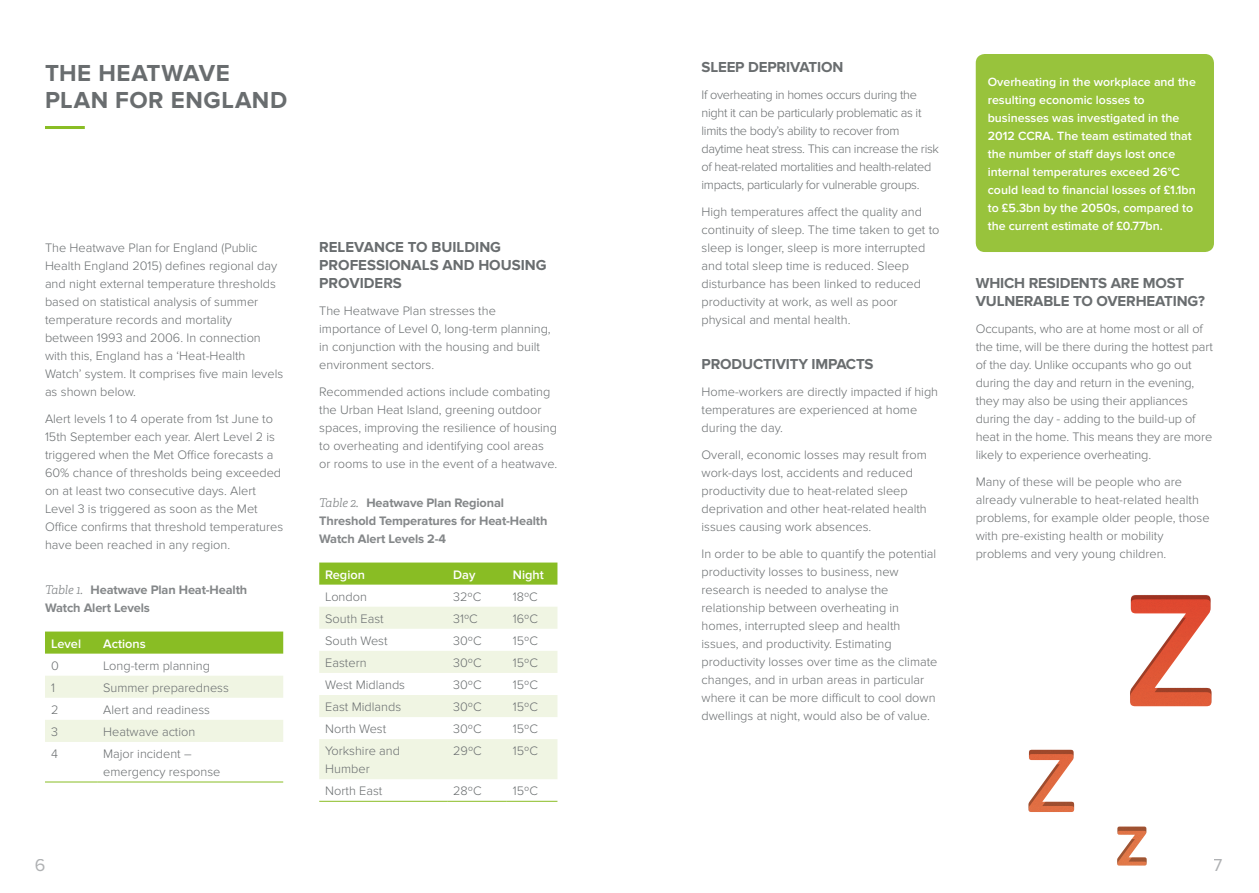
<style>
.page{position:relative;width:1259px;height:893px;background:#fff}
.page>*{position:absolute;margin:0;border:0;box-sizing:border-box;transform-origin:0 0}
.t1{font:700 24px/27px "Proxima Nova";letter-spacing:.02em;color:#696d6f}
.t2{font:18px "Proxima Nova";color:#afb1b3}
.t3{font:700 15px/18px "Proxima Nova";letter-spacing:-.01em;color:#696d6f}
.Body{font:300 12.75px/18px "Proxima Nova";color:#696d6f}
.Body-2{font:300 12.75px/18px "Proxima Nova";letter-spacing:-.025em;color:#696d6f}
.t4{font:700 12.75px/18px "Proxima Nova";letter-spacing:-.01em;color:#848789}
.Body-3{font:600 12.75px "Proxima Nova";color:#fff}
.Call_Out___Body{font:600 12.3px/18px "Proxima Nova";color:#fff}
.s1{font-family:"Adelle";font-weight:300;font-style:italic;font-size:12px}
</style>
<div class="page">
<div style="left:45px;top:632px;width:238px;height:22px;background:#89bd24"></div>
<svg style="left:45px;top:676px;width:238px;height:66px"></svg>
<hr style="left:45px;top:782px;width:52px;height:1px;background:#89bd24">
<hr style="left:97px;top:782px;width:186px;height:1px;background:#89bd24">
<svg style="left:319px;top:562px;width:238px;height:23px;background:#8dbf2c"></svg>
<svg style="left:319px;top:607px;width:238px;height:172px"></svg>
<hr style="left:319px;top:801px;width:128px;height:1px;background:#89bd24">
<hr style="left:447px;top:801px;width:60px;height:1px;background:#89bd24">
<hr style="left:507px;top:801px;width:50px;height:1px;background:#89bd24">
<hr style="left:45px;top:126px;width:40px;height:3px;background:#89bd24">
<div style="left:975px;top:54px;width:239px;height:198px;background:#98c33c;border-radius:9px"></div>
<svg style="left:1028px;top:595px;width:183px;height:270px"></svg>
<h1 class="t1" style="left:45px;top:60px;width:244px">THE HEATWAVE<br>PLAN FOR ENGLAND</h1>
<p class="Body" style="left:45px;top:239px;width:240px">The Heatwave Plan for England (Public Health England 2015) defines regional day and night external temperature thresholds based on statistical analysis of summer temperature records and mortality between 1993 and 2006. In connection with this, England has a ‘Heat-Health Watch’ system. It comprises five main levels as shown below.</p>
<p class="Body" style="left:45px;top:410px;width:240px">Alert levels 1 to 4 operate from 1st June to 15th September each year. Alert Level 2 is triggered when the Met Office forecasts a 60% chance of thresholds being exceeded on at least two consecutive days. Alert Level 3 is triggered as soon as the Met Office confirms that threshold temperatures have been reached in any region.</p>
<p class="t4" style="left:45px;top:581px;width:204px"><span class="s1">Table 1.</span> Heatwave Plan Heat-Health<br>Watch Alert Levels</p>
<p class="Body-3" style="left:51px;top:636px;width:32px">Level</p>
<p class="Body-3" style="left:103px;top:636px;width:44px">Actions</p>
<p class="Body" style="left:51px;top:657px;width:9px">0</p>
<p class="Body" style="left:103px;top:657px;width:108px">Long-term planning</p>
<p class="Body" style="left:51px;top:679px;width:5px">1</p>
<p class="Body" style="left:103px;top:679px;width:127px">Summer preparedness</p>
<p class="Body" style="left:51px;top:701px;width:9px">2</p>
<p class="Body" style="left:103px;top:701px;width:108px">Alert and readiness</p>
<p class="Body" style="left:51px;top:723px;width:8px">3</p>
<p class="Body" style="left:103px;top:723px;width:94px">Heatwave action</p>
<p class="Body" style="left:51px;top:745px;width:8px">4</p>
<p class="Body" style="left:103px;top:745px;width:119px">Major incident – emergency response</p>
<h3 class="t3" style="left:319px;top:238px;width:229px">RELEVANCE TO BUILDING<br>PROFESSIONALS AND HOUSING<br>PROVIDERS</h3>
<p class="Body" style="left:319px;top:302px;width:233px">The Heatwave Plan stresses the importance of Level 0, long-term planning, in conjunction with the housing and built environment sectors.</p>
<p class="Body" style="left:319px;top:383px;width:239px">Recommended actions include combating the Urban Heat Island, greening outdoor spaces, improving the resilience of housing to overheating and identifying cool areas or rooms to use in the event of a heatwave.</p>
<p class="t4" style="left:319px;top:494px;width:230px"><span class="s1">Table 2.</span> Heatwave Plan Regional<br>Threshold Temperatures for Heat-Health<br>Watch Alert Levels 2-4</p>
<p class="Body-3" style="left:325px;top:567px;width:41px">Region</p>
<p class="Body-3" style="left:453px;top:567px;width:24px">Day</p>
<p class="Body-3" style="left:513px;top:567px;width:32px">Night</p>
<p class="Body" style="left:325px;top:588px;width:43px">London</p>
<p class="Body" style="left:453px;top:588px;width:30px">32ºC</p>
<p class="Body" style="left:513px;top:588px;width:26px">18ºC</p>
<p class="Body" style="left:325px;top:610px;width:60px">South East</p>
<p class="Body" style="left:453px;top:610px;width:26px">31ºC</p>
<p class="Body" style="left:513px;top:610px;width:27px">16ºC</p>
<p class="Body" style="left:325px;top:632px;width:64px">South West</p>
<p class="Body" style="left:453px;top:632px;width:30px">30ºC</p>
<p class="Body" style="left:513px;top:632px;width:27px">15ºC</p>
<p class="Body" style="left:325px;top:654px;width:43px">Eastern</p>
<p class="Body" style="left:453px;top:654px;width:30px">30ºC</p>
<p class="Body" style="left:513px;top:654px;width:27px">15ºC</p>
<p class="Body" style="left:325px;top:676px;width:81px">West Midlands</p>
<p class="Body" style="left:453px;top:676px;width:30px">30ºC</p>
<p class="Body" style="left:513px;top:676px;width:27px">15ºC</p>
<p class="Body" style="left:325px;top:698px;width:77px">East Midlands</p>
<p class="Body" style="left:453px;top:698px;width:30px">30ºC</p>
<p class="Body" style="left:513px;top:698px;width:27px">15ºC</p>
<p class="Body" style="left:325px;top:720px;width:63px">North West</p>
<p class="Body" style="left:453px;top:720px;width:30px">30ºC</p>
<p class="Body" style="left:513px;top:720px;width:27px">15ºC</p>
<p class="Body" style="left:325px;top:742px;width:76px">Yorkshire and<br>Humber</p>
<p class="Body" style="left:453px;top:742px;width:30px">29ºC</p>
<p class="Body" style="left:513px;top:742px;width:27px">15ºC</p>
<p class="Body" style="left:325px;top:782px;width:59px">North East</p>
<p class="Body" style="left:453px;top:782px;width:30px">28ºC</p>
<p class="Body" style="left:513px;top:782px;width:27px">15ºC</p>
<h3 class="t3" style="left:701px;top:58px;width:143px">SLEEP DEPRIVATION</h3>
<p class="Body-2" style="left:701px;top:86px;width:239px">If overheating in homes occurs during the night it can be particularly problematic as it limits the body’s ability to recover from daytime heat stress. This can increase the risk of heat-related mortalities and health-related impacts, particularly for vulnerable groups.</p>
<p class="Body" style="left:701px;top:203px;width:239px">High temperatures affect the quality and continuity of sleep. The time taken to get to sleep is longer, sleep is more interrupted and total sleep time is reduced. Sleep disturbance has been linked to reduced productivity at work, as well as poor physical and mental health.</p>
<h3 class="t3" style="left:701px;top:355px;width:174px">PRODUCTIVITY IMPACTS</h3>
<p class="Body" style="left:701px;top:383px;width:238px">Home-workers are directly impacted if high temperatures are experienced at home during the day.</p>
<p class="Body" style="left:701px;top:446px;width:227px">Overall, economic losses may result from work-days lost, accidents and reduced productivity due to heat-related sleep deprivation and other heat-related health issues causing work absences.</p>
<p class="Body" style="left:701px;top:545px;width:237px">In order to be able to quantify the potential productivity losses to business, new research is needed to analyse the relationship between overheating in homes, interrupted sleep and health issues, and productivity. Estimating productivity losses over time as the climate changes, and in urban areas in particular where it can be more difficult to cool down dwellings at night, would also be of value.</p>
<p class="Call_Out___Body" style="left:987px;top:73px;width:210px">Overheating in the workplace and the resulting economic losses to businesses was investigated in the 2012 CCRA. The team estimated that the number of staff days lost once internal temperatures exceed 26°C could lead to financial losses of £1.1bn to £5.3bn by the 2050s, compared to the current estimate of £0.77bn.</p>
<h3 class="t3" style="left:975px;top:274px;width:231px">WHICH RESIDENTS ARE MOST<br>VULNERABLE TO OVERHEATING?</h3>
<p class="Body" style="left:975px;top:320px;width:239px">Occupants, who are at home most or all of the time, will be there during the hottest part of the day. Unlike occupants who go out during the day and return in the evening, they may also be using their appliances during the day - adding to the build-up of heat in the home. This means they are more likely to experience overheating.</p>
<p class="Body" style="left:975px;top:473px;width:235px">Many of these will be people who are already vulnerable to heat-related health problems, for example older people, those with pre-existing health or mobility problems and very young children.</p>
<h2 class="t2" style="left:34px;top:855px;width:12px">6</h2>
<h2 class="t2" style="left:1214px;top:855px;width:11px">7</h2>
</div>
